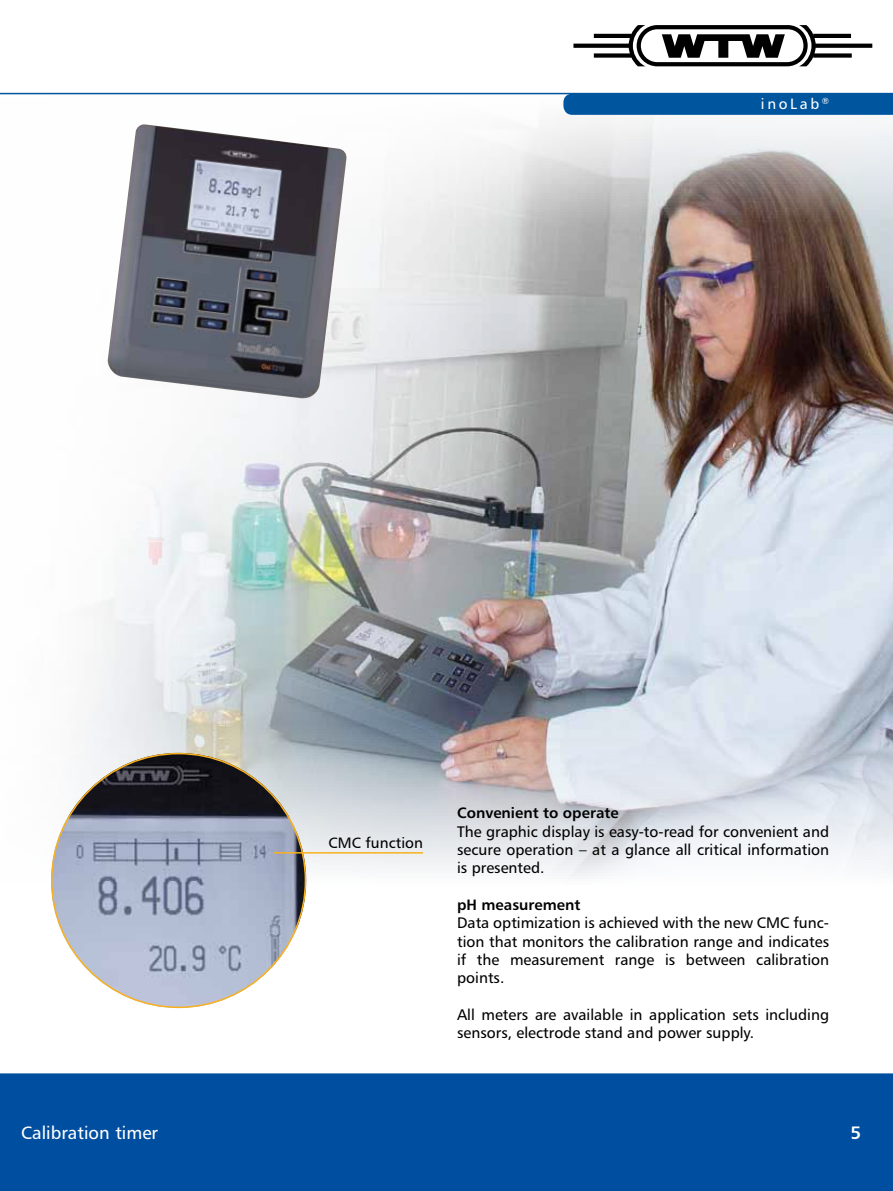
<style>
.page{position:relative;width:893px;height:1191px;background:#fff}
.page>*{position:absolute;margin:0;border:0;box-sizing:border-box;transform-origin:0 0}
.t1{font:18px "Humanist 777 BT Roman B";color:#fff}
.t2{font:18px "Humanist 777 BT Bold B";color:#fff}
.t3{font:15.3px/18.3px "Humanist 777 BT Roman B";color:#000;text-align:justify}
.t4{font:15px "Humanist 777 BT Bold B";color:#000}
.t5{font:15px "Humanist 777 BT Roman B";letter-spacing:.005em;color:#000}
.t6{font:15px "Humanist 777 BT Roman B";letter-spacing:.175em;color:#fff}
</style>
<div class="page">
<div style="left:0;top:1071px;width:893px;height:120px;background:#004e9f"></div>
<hr style="left:0;top:1070px;width:893px;height:3px;background:#fff">
<img style="left:0;top:92px;width:893px;height:805px">
<img style="left:51px;top:753px;width:255px;height:255px;border-radius:128px">
<img style="left:107px;top:124px;width:240px;height:275px">
<div style="left:563px;top:94px;width:330px;height:21px;background:#00559f"></div>
<svg style="left:573px;top:25px;width:299px;height:41px"></svg>
<hr style="left:0;top:93px;width:893px;height:1px;background:#00559f">
<hr style="left:274px;top:852px;width:149px;height:1px;background:#f9b11f">
<p class="t6" style="left:761px;top:94px;width:70px">inoLab <sup>®</sup></p>
<p class="t5" style="left:329px;top:833px;width:96px">CMC function</p>
<p class="t4" style="left:457px;top:803px;width:163px">Convenient to operate</p>
<p class="t3" style="left:457px;top:822px;width:374px">The graphic display is easy-to-read for convenient and secure operation – at a glance all critical information is presented.</p>
<p class="t4" style="left:457px;top:895px;width:125px">pH measurement</p>
<p class="t3" style="left:457px;top:913px;width:374px">Data optimization is achieved with the new CMC func&shy;tion that monitors the calibration range and indicates if the measurement range is between calibration points.</p>
<p class="t3" style="left:457px;top:1005px;width:374px">All meters are available in application sets including sensors, electrode stand and power supply.</p>
<p class="t1" style="left:21px;top:1121px;width:138px">Calibration timer</p>
<p class="t2" style="left:850px;top:1121px;width:12px">5</p>
</div>
